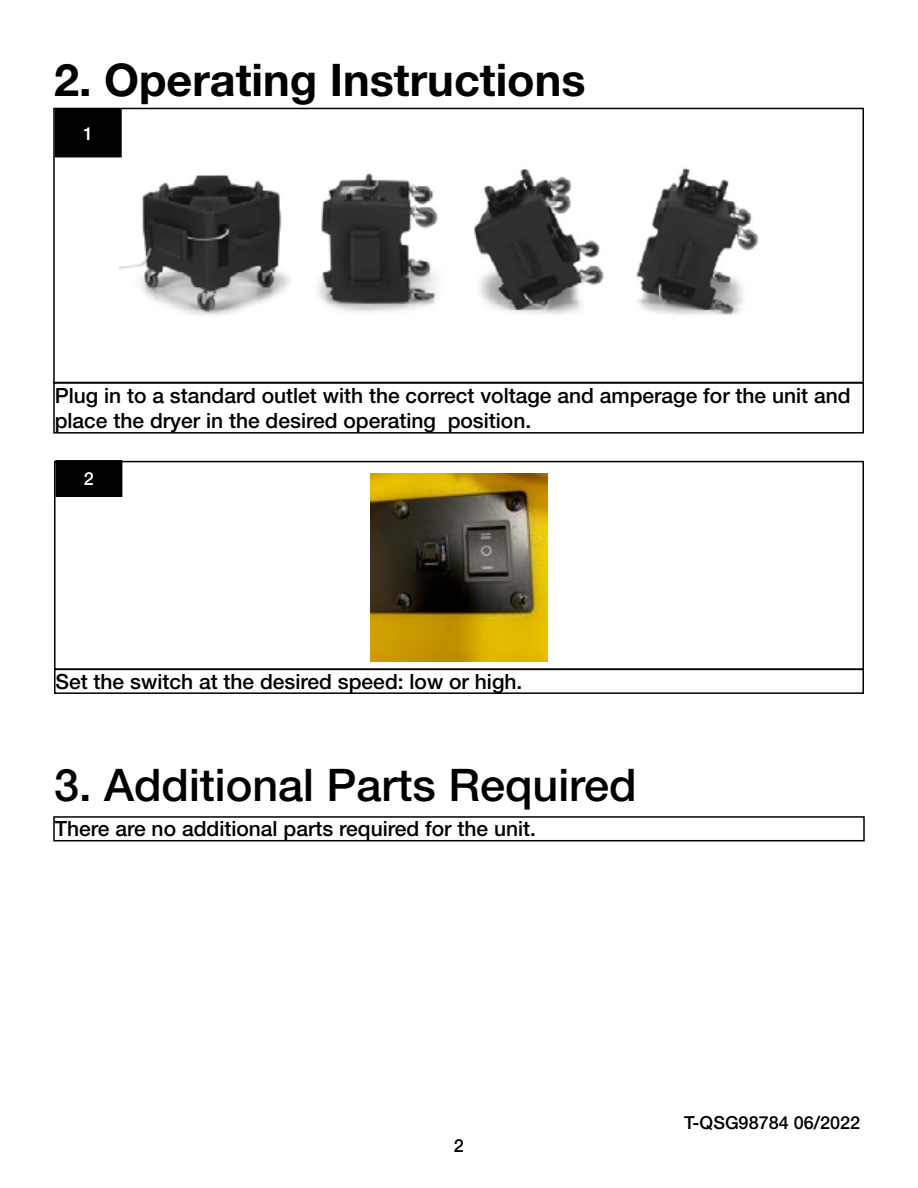
<style>
.page{position:relative;width:918px;height:1188px;background:#fff}
.page>*{position:absolute;margin:0;border:0;box-sizing:border-box;transform-origin:0 0}
.t1{font:500 45px "Helvetica Neue LT Std";color:#000}
.t2{font:700 45px "Helvetica Neue LT Std";color:#000}
.t3{font:500 21px/25.2px "Helvetica Neue LT Std";color:#000}
.t4{font:500 18px "Helvetica Neue LT Std";color:#000}
.t5{font:500 18px "Helvetica Neue LT Std";color:#fff}
</style>
<div class="page">
<div style="left:54px;top:461px;width:810px;height:209px;border:2px solid #000"></div>
<div style="left:56px;top:461px;width:66px;height:35px;background:#000"></div>
<div style="left:56px;top:460px;width:66px;height:37px;border:2px solid #000"></div>
<div style="left:54px;top:669px;width:810px;height:25px;border:2px solid #000"></div>
<img style="left:370px;top:474px;width:178px;height:188px">
<div style="left:53px;top:816px;width:812px;height:25px;border:2px solid #000"></div>
<div style="left:53px;top:108px;width:811px;height:276px;border:2px solid #000"></div>
<div style="left:56px;top:109px;width:65px;height:48px;background:#000"></div>
<div style="left:55px;top:109px;width:67px;height:48px;border:2px solid #000"></div>
<div style="left:53px;top:382px;width:811px;height:52px;border:2px solid #000"></div>
<img style="left:120px;top:168px;width:639px;height:147px">
<h1 class="t2" style="left:54px;top:52px;width:533px">2. Operating Instructions</h1>
<p class="t5" style="left:83px;top:122px;width:12px">1</p>
<p class="t3" style="left:55px;top:382px;width:797px">Plug in to a standard outlet with the correct voltage and amperage for the unit and place the dryer in the desired operating position.</p>
<p class="t5" style="left:84px;top:468px;width:12px">2</p>
<p class="t3" style="left:56px;top:669px;width:468px">Set the switch at the desired speed: low or high.</p>
<h1 class="t1" style="left:54px;top:758px;width:584px">3. Additional Parts Required</h1>
<p class="t3" style="left:55px;top:816px;width:483px">There are no additional parts required for the unit.</p>
<p class="t4" style="left:454px;top:1135px;width:12px">2</p>
<p class="t4" style="left:684px;top:1111px;width:177px">T-QSG98784 06/2022</p>
</div>
